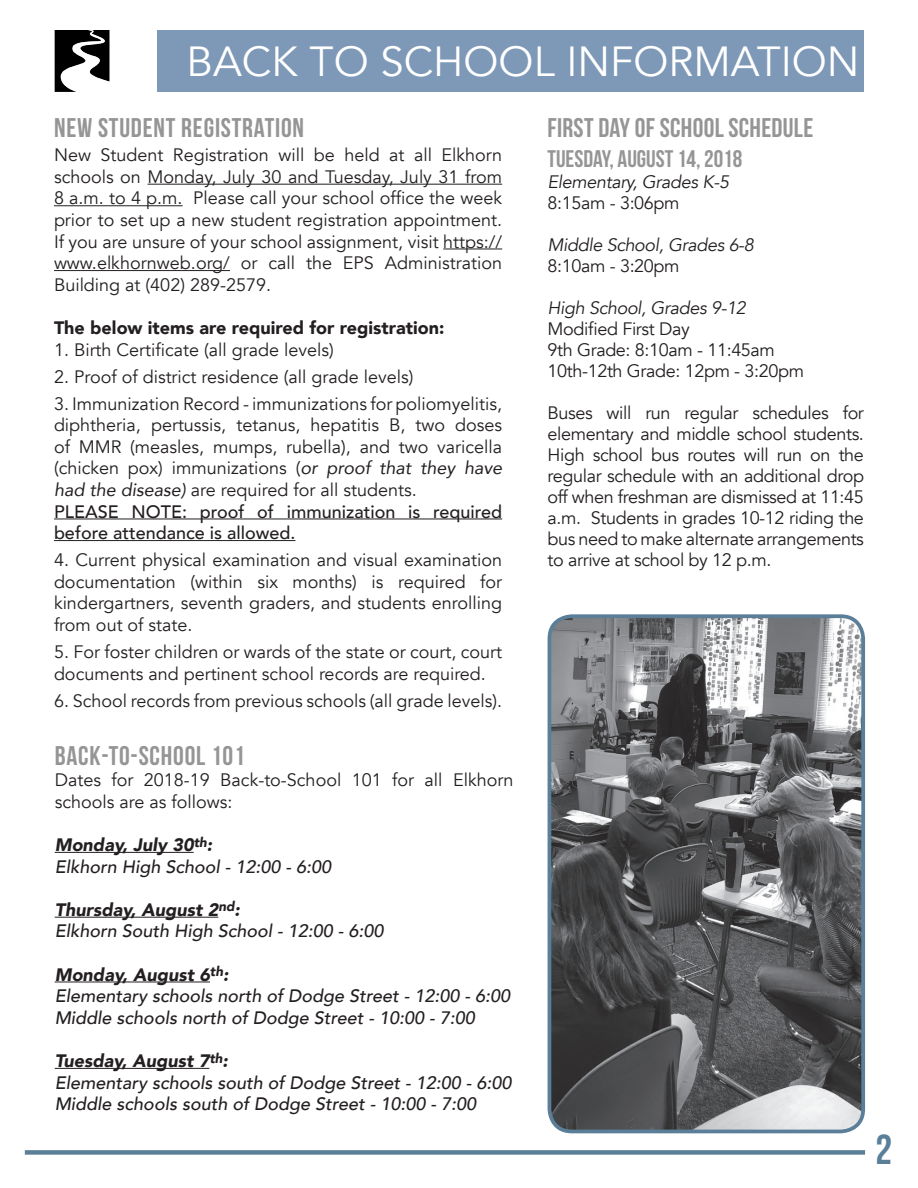
<style>
.page{position:relative;width:918px;height:1188px;background:#fff}
.page>*{position:absolute;margin:0;border:0;box-sizing:border-box;transform-origin:0 0}
.t1{font:42px "Avenir";color:#fff}
.t2{font:42px "Bebas Neue";color:#5b7f99}
.t3{font:27px "Bebas Neue";letter-spacing:.03em;color:#959595}
.t4{font:27px "Bebas Neue";letter-spacing:.01em;color:#959595}
.t5{font:24px "Bebas Neue";color:#959595}
.t6{font:18px/21.6px "Avenir";color:#231f20;text-align:justify}
.t7{font:italic 500 18px "Avenir";color:#231f20}
.t8{font:18px "Avenir";letter-spacing:-.02em;color:#231f20}
.t9{font:italic 900 18px "Avenir";color:#231f20}
.t10{font:500 18px/21.6px "Avenir";color:#231f20}
.t11{font:italic 18px "Avenir";letter-spacing:-.02em;color:#231f20}
.t12{font:900 18px "Avenir";color:#231f20}
.s1{font-style:italic}
</style>
<div class="page">
<img style="left:54px;top:31px;width:55px;height:60px">
<div style="left:157px;top:30px;width:707px;height:61px;background:#7e98b7"></div>
<div style="left:25px;top:1150px;width:840px;height:5px;background:#5b7f99"></div>
<hr style="left:148px;top:184px;width:354px;height:1px;background:#231f20">
<hr style="left:54px;top:205px;width:129px;height:1px;background:#231f20">
<hr style="left:443px;top:249px;width:59px;height:1px;background:#231f20">
<hr style="left:54px;top:270px;width:176px;height:1px;background:#231f20">
<hr style="left:54px;top:519px;width:448px;height:1px;background:#231f20">
<hr style="left:54px;top:540px;width:241px;height:1px;background:#231f20">
<hr style="left:55px;top:852px;width:139px;height:1px;background:#231f20">
<hr style="left:55px;top:917px;width:163px;height:1px;background:#231f20">
<hr style="left:55px;top:982px;width:155px;height:1px;background:#231f20">
<hr style="left:55px;top:1068px;width:154px;height:1px;background:#231f20">
<img style="left:549px;top:619px;width:314px;height:512px">
<div style="left:548px;top:614px;width:317px;height:519px;border:4px solid #5b7f99;border-radius:22px"></div>
<p class="t1" style="left:187px;top:36px;width:675px">BACK TO SCHOOL INFORMATION</p>
<p class="t3" style="left:54px;top:112px;width:252px">NEW STUDENT REGISTRATION</p>
<p class="t6" style="left:54px;top:145px;width:450px">New Student Registration will be held at all Elkhorn schools on Monday, July 30 and Tuesday, July 31 from 8 a.m. to 4 p.m. Please call your school office the week prior to set up a new student registration appointment.<br>If you are unsure of your school assignment, visit https:// www.elkhornweb.org/ or call the EPS Administration Building at (402) 289-2579.</p>
<p class="t12" style="left:54px;top:312px;width:392px">The below items are required for registration:</p>
<p class="t6" style="left:54px;top:339px;width:281px">1. Birth Certificate (all grade levels)</p>
<p class="t6" style="left:54px;top:366px;width:361px">2. Proof of district residence (all grade levels)</p>
<p class="t6" style="left:54px;top:393px;width:450px">3. Immunization Record - immunizations for poliomyelitis, diphtheria, pertussis, tetanus, hepatitis B, two doses of MMR (measles, mumps, rubella), and two varicella (chicken pox) immunizations (<span class="s1">or proof that they have had the disease)</span> are required for all students.</p>
<p class="t10" style="left:54px;top:500px;width:450px">PLEASE NOTE: proof of immunization is required before attendance is allowed.</p>
<p class="t6" style="left:54px;top:550px;width:450px">4. Current physical examination and visual examination documentation (within six months) is required for kindergartners, seventh graders, and students enrolling from out of state.</p>
<p class="t6" style="left:54px;top:641px;width:450px">5. For foster children or wards of the state or court, court documents and pertinent school records are required.</p>
<p class="t6" style="left:54px;top:690px;width:450px">6. School records from previous schools (all grade levels).</p>
<p class="t3" style="left:55px;top:741px;width:192px">BACK-T0-SCHOOL 101</p>
<p class="t6" style="left:55px;top:770px;width:460px">Dates for 2018-19 Back-to-School 101 for all Elkhorn schools are as follows:</p>
<p class="t9" style="left:55px;top:830px;width:159px">Monday, July 30<sup>th</sup>:</p>
<p class="t7" style="left:55px;top:856px;width:278px">Elkhorn High School - 12:00 - 6:00</p>
<p class="t9" style="left:55px;top:895px;width:187px">Thursday, August 2<sup>nd</sup>:</p>
<p class="t7" style="left:55px;top:920px;width:330px">Elkhorn South High School - 12:00 - 6:00</p>
<p class="t9" style="left:55px;top:960px;width:175px">Monday, August 6<sup>th</sup>:</p>
<p class="t7" style="left:55px;top:985px;width:457px">Elementary schools north of Dodge Street - 12:00 - 6:00</p>
<p class="t7" style="left:55px;top:1007px;width:422px">Middle schools north of Dodge Street - 10:00 - 7:00</p>
<p class="t9" style="left:55px;top:1046px;width:175px">Tuesday, August 7<sup>th</sup>:</p>
<p class="t7" style="left:55px;top:1072px;width:458px">Elementary schools south of Dodge Street - 12:00 - 6:00</p>
<p class="t7" style="left:55px;top:1093px;width:423px">Middle schools south of Dodge Street - 10:00 - 7:00</p>
<p class="t4" style="left:548px;top:112px;width:267px">FIRST DAY OF SCHOOL SCHEDULE</p>
<p class="t5" style="left:548px;top:145px;width:196px">TUESDAY, AUGUST 14, 2018</p>
<p class="t11" style="left:548px;top:171px;width:183px">Elementary, Grades K-5</p>
<p class="t8" style="left:548px;top:192px;width:134px">8:15am - 3:06pm</p>
<p class="t11" style="left:548px;top:234px;width:208px">Middle School, Grades 6-8</p>
<p class="t8" style="left:548px;top:255px;width:134px">8:10am - 3:20pm</p>
<p class="t11" style="left:548px;top:297px;width:200px">High School, Grades 9-12</p>
<p class="t8" style="left:548px;top:318px;width:144px">Modified First Day</p>
<p class="t8" style="left:548px;top:339px;width:229px">9th Grade: 8:10am - 11:45am</p>
<p class="t8" style="left:548px;top:360px;width:258px">10th-12th Grade: 12pm - 3:20pm</p>
<p class="t6" style="left:548px;top:402px;width:318px;line-height:21px">Buses will run regular schedules for elementary and middle school students.<br>High school bus routes will run on the regular schedule with an additional drop off when freshman are dismissed at 11:45 a.m. Students in grades 10-12 riding the bus need to make alternate arrangements to arrive at school by 12 p.m.</p>
<p class="t2" style="left:875px;top:1127px;width:18px">2</p>
</div>
